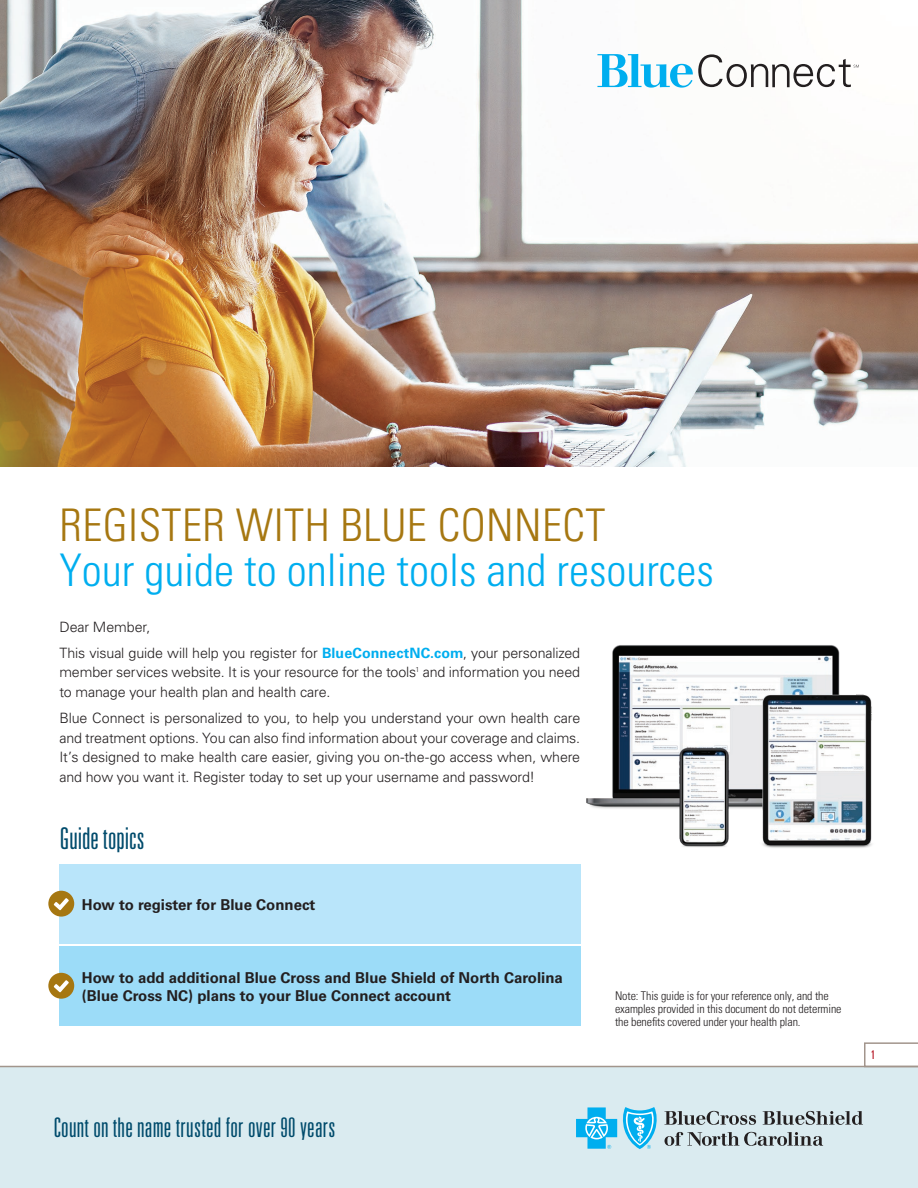
<style>
.page{position:relative;width:918px;height:1188px;background:#fff}
.page>*{position:absolute;margin:0;border:0;box-sizing:border-box;transform-origin:0 0}
.t1{font:300 condensed 45px "Univers LT Std";color:#00aeef}
.t2{font:300 condensed 45px "Univers LT Std";letter-spacing:.01em;color:#a67711}
.t3{font:300 ultra-condensed 30px "Univers LT Std";color:#004b6c}
.t4{font:300 ultra-condensed 27px "Univers LT Std";letter-spacing:.01em;color:#004b6c}
.t5{font:700 15px/18px "Univers LT Std";color:#231f20}
.t6{font:300 14.25px/19.5px "Univers LT Std";letter-spacing:-.01em;color:#231f20}
.t7{font:300 condensed 12px/13.2px "Univers LT Std";letter-spacing:-.01em;color:#231f20}
.t8{font:ultra-condensed 12px "Univers LT Std";color:#b9202e}
.s1{font-weight:700;color:#00aeef}
</style>
<div class="page">
<img style="left:0;top:0;width:918px;height:467px">
<div style="left:0;top:1066px;width:918px;height:122px;background:#daebf0"></div>
<hr style="left:0;top:1066px;width:918px;height:1px;background:#a2958c">
<svg style="left:664px;top:1111px;width:92px;height:14px"></svg>
<svg style="left:763px;top:1111px;width:100px;height:14px"></svg>
<svg style="left:665px;top:1132px;width:158px;height:14px"></svg>
<svg style="left:576px;top:1107px;width:81px;height:42px"></svg>
<svg style="left:597px;top:54px;width:262px;height:34px"></svg>
<svg style="left:864px;top:1042px;width:54px;height:24px"></svg>
<div style="left:59px;top:864px;width:522px;height:79px;background:#b9e5fa"></div>
<div style="left:59px;top:946px;width:522px;height:79px;background:#9cdcf8"></div>
<div style="left:48px;top:973px;width:26px;height:26px;background:#a67711;border-radius:50%"></div>
<svg style="left:54px;top:980px;width:15px;height:12px"></svg>
<div style="left:48px;top:891px;width:26px;height:26px;background:#a67711;border-radius:50%"></div>
<svg style="left:54px;top:898px;width:15px;height:12px"></svg>
<img style="left:586px;top:645px;width:286px;height:203px">
<h1 class="t2" style="left:59px;top:498px;width:548px">REGISTER WITH BLUE CONNECT</h1>
<h1 class="t1" style="left:59px;top:543px;width:656px">Your guide to online tools and resources</h1>
<p class="t6" style="left:59px;top:613px;width:522px;line-height:26.2px">Dear Member,<br>This visual guide will help you register for <span class="s1">BlueConnectNC.com</span>, your personalized</p>
<p class="t6" style="left:59px;top:663px;width:522px">member services website. It is your resource for the tools<sup>1</sup> and information you need to manage your health plan and health care.</p>
<p class="t6" style="left:59px;top:708px;width:522px;text-align:justify">Blue Connect is personalized to you, to help you understand your own health care and treatment options. You can also find information about your coverage and claims.<br>It’s designed to make health care easier, giving you on-the-go access when, where and how you want it. Register today to set up your username and password!</p>
<h2 class="t3" style="left:59px;top:823px;width:87px">Guide topics</h2>
<p class="t5" style="left:82px;top:895px;width:235px">How to register for Blue Connect</p>
<p class="t5" style="left:82px;top:969px;width:482px">How to add additional Blue Cross and Blue Shield of North Carolina (Blue Cross NC) plans to your Blue Connect account</p>
<h3 class="t4" style="left:53px;top:1114px;width:284px">Count on the name trusted for over 90 years</h3>
<p class="t7" style="left:615px;top:989px;width:228px">Note: This guide is for your reference only, and the examples provided in this document do not determine the benefits covered under your health plan.</p>
<p class="t8" style="left:871px;top:1048px;width:6px">1</p>
</div>
